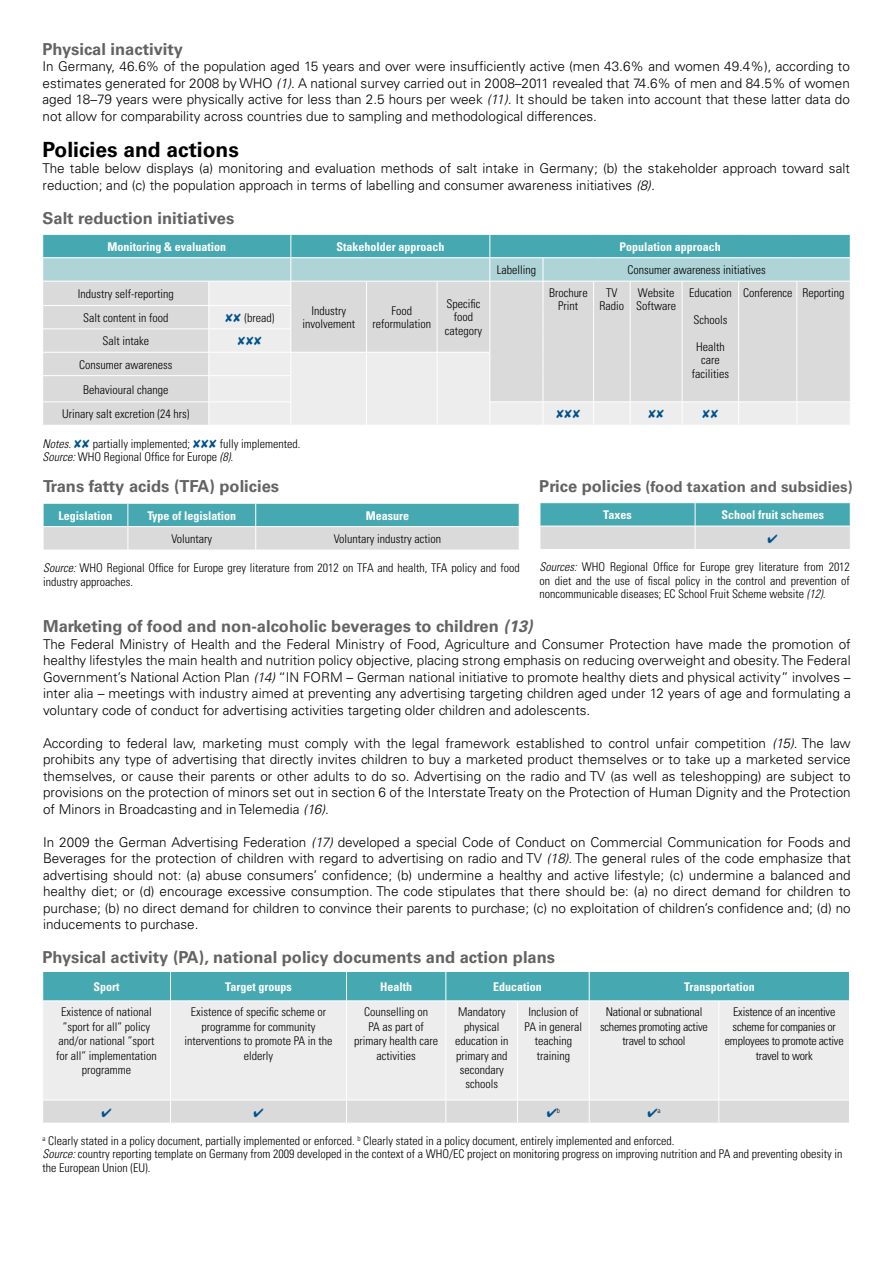
<style>
.page{position:relative;width:893px;height:1263px;background:#fff}
.page>*{position:absolute;margin:0;border:0;box-sizing:border-box;transform-origin:0 0}
.t1{font:700 21px "Univers";color:#000}
.t2{font:700 16.5px "Univers";color:#646363}
.t3{font:700 15px "Univers";color:#646363}
.t4{font:300 13.5px/16.5px "Univers";color:#000;text-align:justify}
.t5{font:300 condensed 12px/14.4px "Univers";color:#000;text-align:center}
.t6{font:700 condensed 12px "Univers";color:#fff}
.t7{font:300 condensed 12px/14.4px "Univers";letter-spacing:-.02em;color:#000;text-align:center}
.t8{font:italic 300 condensed 12px "Univers";color:#000}
.t9{font:300 condensed 7.05px "Univers";color:#000}
.s1{font-style:italic}
.s2{font-size:16.5px}
.s3{color:#00528d}
</style>
<div class="page">
<svg style="left:43px;top:503px;width:477px;height:47px;background:#96c5c8"></svg>
<div style="left:43px;top:1002px;width:806px;height:97px;background:#ededed"></div>
<hr style="left:170px;top:1001px;width:1px;height:99px;background:#fff">
<hr style="left:346px;top:1001px;width:1px;height:99px;background:#fff">
<hr style="left:446px;top:1001px;width:1px;height:99px;background:#fff">
<hr style="left:517px;top:1001px;width:1px;height:99px;background:#fff">
<hr style="left:589px;top:1001px;width:1px;height:99px;background:#fff">
<div style="left:42px;top:972px;width:808px;height:29px;background:#46a9b1"></div>
<hr style="left:719px;top:1001px;width:1px;height:99px;background:#fff">
<svg style="left:42px;top:234px;width:809px;height:191px;background:#c9d9da"></svg>
<svg style="left:540px;top:503px;width:311px;height:46px;background:#93c3c7"></svg>
<svg style="left:43px;top:1100px;width:806px;height:23px;background:#dbdbdb"></svg>
<p class="t2" style="left:43px;top:39px;width:142px">Physical inactivity</p>
<p class="t4" style="left:43px;top:58px;width:809px">In Germany, 46.6% of the population aged 15 years and over were insufficiently active (men 43.6% and women 49.4%), according to estimates generated for 2008 by WHO <span class="s1">(1)</span>. A national survey carried out in 2008–2011 revealed that 74.6% of men and 84.5% of women aged 18–79 years were physically active for less than 2.5 hours per week <span class="s1">(11).</span> It should be taken into account that these latter data do not allow for comparability across countries due to sampling and methodological differences.</p>
<h1 class="t1" style="left:43px;top:137px;width:198px">Policies and actions</h1>
<p class="t4" style="left:43px;top:160px;width:809px">The table below displays (a) monitoring and evaluation methods of salt intake in Germany; (b) the stakeholder approach toward salt reduction; and (c) the population approach in terms of labelling and consumer awareness initiatives <span class="s1">(8).</span></p>
<p class="t2" style="left:43px;top:209px;width:193px">Salt reduction initiatives</p>
<p class="t6" style="left:107px;top:239px;width:120px">Monitoring &amp; evaluation</p>
<p class="t6" style="left:336px;top:239px;width:109px">Stakeholder approach</p>
<p class="t6" style="left:619px;top:239px;width:103px">Population approach</p>
<p class="t5" style="left:497px;top:263px;width:41px">Labelling</p>
<p class="t5" style="left:627px;top:263px;width:140px">Consumer awareness initiatives</p>
<p class="t5" style="left:78px;top:287px;width:97px">Industry self-reporting</p>
<p class="t5" style="left:302px;top:304px;width:54px;line-height:13.5px">Industry involvement</p>
<p class="t5" style="left:372px;top:304px;width:60px;line-height:13.5px">Food reformulation</p>
<p class="t5" style="left:445px;top:297px;width:39px;line-height:13.5px">Specific food category</p>
<p class="t5" style="left:743px;top:285px;width:103px">Conference Reporting</p>
<p class="t5" style="left:549px;top:286px;width:40px;line-height:13.5px">Brochure<br>Print</p>
<p class="t5" style="left:600px;top:286px;width:26px;line-height:13.5px">TV<br>Radio</p>
<p class="t5" style="left:636px;top:286px;width:41px;line-height:13.5px;text-align:left">Website<br>Software</p>
<p class="t5" style="left:689px;top:285px;width:44px">Education</p>
<p class="t5" style="left:693px;top:312px;width:35px">Schools</p>
<p class="t5" style="left:692px;top:340px;width:39px;line-height:13.5px">Health care facilities</p>
<p class="t5" style="left:83px;top:310px;width:87px">Salt content in food</p>
<p class="t5" style="left:245px;top:311px;width:31px">(bread)</p>
<p class="t5" style="left:79px;top:329px;width:95px;line-height:23.4px">Salt intake<br>Consumer awareness</p>
<p class="t5" style="left:62px;top:377px;width:129px;line-height:24.8px">Behavioural change<br>Urinary salt excretion (24 hrs)</p>
<p class="t5" style="left:43px;top:437px;width:259px;line-height:13.5px;text-align:left;text-indent:177px">fully implemented.<br><span class="s1">Source:</span> WHO Regional Office for Europe <span class="s1">(8).</span></p>
<p class="t8" style="left:43px;top:436px;width:30px">Notes.</p>
<p class="t5" style="left:93px;top:436px;width:99px">partially implemented;</p>
<p class="t2" style="left:43px;top:477px;width:238px">Trans fatty acids (TFA) policies</p>
<p class="t3" style="left:539px;top:478px;width:315px"><span class="s2">Price policies</span> (food taxation and subsidies)</p>
<p class="t6" style="left:58px;top:508px;width:55px">Legislation</p>
<p class="t6" style="left:147px;top:508px;width:90px">Type of legislation</p>
<p class="t6" style="left:366px;top:508px;width:45px">Measure</p>
<p class="t5" style="left:171px;top:532px;width:42px">Voluntary</p>
<p class="t5" style="left:334px;top:532px;width:109px">Voluntary industry action</p>
<p class="t6" style="left:603px;top:507px;width:30px">Taxes</p>
<p class="t6" style="left:721px;top:507px;width:104px">School fruit schemes</p>
<p class="t5" style="left:43px;top:561px;width:478px;line-height:13.5px;text-align:left"><span class="s1">Source:</span> WHO Regional Office for Europe grey literature from 2012 on TFA and health, TFA policy and food industry approaches.</p>
<p class="t5" style="left:540px;top:560px;width:312px;line-height:13.5px;text-align:justify"><span class="s1">Sources:</span> WHO Regional Office for Europe grey literature from 2012 on diet and the use of fiscal policy in the control and prevention of noncommunicable diseases; EC School Fruit Scheme website <span class="s1">(12).</span></p>
<p class="t2" style="left:43px;top:617px;width:491px">Marketing of food and non-alcoholic beverages to children <span class="s1">(13)</span></p>
<p class="t4" style="left:43px;top:636px;width:809px">The Federal Ministry of Health and the Federal Ministry of Food, Agriculture and Consumer Protection have made the promotion of healthy lifestyles the main health and nutrition policy objective, placing strong emphasis on reducing overweight and obesity. The Federal Government’s National Action Plan <span class="s1">(14)</span> “IN FORM – German national initiative to promote healthy diets and physical activity” involves – inter alia – meetings with industry aimed at preventing any advertising targeting children aged under 12 years of age and formulating a voluntary code of conduct for advertising activities targeting older children and adolescents.</p>
<p class="t4" style="left:43px;top:735px;width:809px">According to federal law, marketing must comply with the legal framework established to control unfair competition <span class="s1">(15)</span>. The law prohibits any type of advertising that directly invites children to buy a marketed product themselves or to take up a marketed service themselves, or cause their parents or other adults to do so. Advertising on the radio and TV (as well as teleshopping) are subject to provisions on the protection of minors set out in section 6 of the Interstate Treaty on the Protection of Human Dignity and the Protection of Minors in Broadcasting and in Telemedia <span class="s1">(16)</span>.</p>
<p class="t4" style="left:43px;top:834px;width:809px">In 2009 the German Advertising Federation <span class="s1">(17)</span> developed a special Code of Conduct on Commercial Communication for Foods and Beverages for the protection of children with regard to advertising on radio and TV <span class="s1">(18)</span>. The general rules of the code emphasize that advertising should not: (a) abuse consumers’ confidence; (b) undermine a healthy and active lifestyle; (c) undermine a balanced and healthy diet; or (d) encourage excessive consumption. The code stipulates that there should be: (a) no direct demand for children to purchase; (b) no direct demand for children to convince their parents to purchase; (c) no exploitation of children’s confidence and; (d) no inducements to purchase.</p>
<p class="t2" style="left:43px;top:947px;width:514px">Physical activity (PA), national policy documents and action plans</p>
<p class="t6" style="left:94px;top:979px;width:28px">Sport</p>
<p class="t6" style="left:225px;top:979px;width:68px">Target groups</p>
<p class="t6" style="left:380px;top:979px;width:34px">Health</p>
<p class="t6" style="left:493px;top:979px;width:50px">Education</p>
<p class="t6" style="left:684px;top:979px;width:72px">Transportation</p>
<p class="t5" style="left:56px;top:1005px;width:102px">Existence of national ”sport for all” policy and/or national ”sport for all” implementation programme</p>
<p class="t5" style="left:184px;top:1005px;width:150px">Existence of specific scheme or programme for community interventions to promote PA in the elderly</p>
<p class="t5" style="left:354px;top:1005px;width:85px">Counselling on<br>PA as part of primary health care activities</p>
<p class="t5" style="left:455px;top:1005px;width:55px">Mandatory physical education in primary and secondary schools</p>
<p class="t5" style="left:525px;top:1005px;width:59px">Inclusion of<br>PA in general teaching training</p>
<p class="t7" style="left:600px;top:1005px;width:109px">National or subnational schemes promoting active travel to school</p>
<p class="t7" style="left:725px;top:1005px;width:120px">Existence of an incentive scheme for companies or employees to promote active travel to work</p>
<p class="t9" style="left:547px;top:1106px;width:15px"><span class="s3">✔</span>b</p>
<p class="t9" style="left:647px;top:1106px;width:15px"><span class="s3">✔</span>a</p>
<p class="t5" style="left:43px;top:1134px;width:801px;line-height:13.5px;text-align:left"><sup>a</sup> Clearly stated in a policy document, partially implemented or enforced. <sup>b</sup> Clearly stated in a policy document, entirely implemented and enforced.<br><span class="s1">Source:</span> country reporting template on Germany from 2009 developed in the context of a WHO/EC project on monitoring progress on improving nutrition and PA and preventing obesity in the European Union (EU).</p>
</div>
